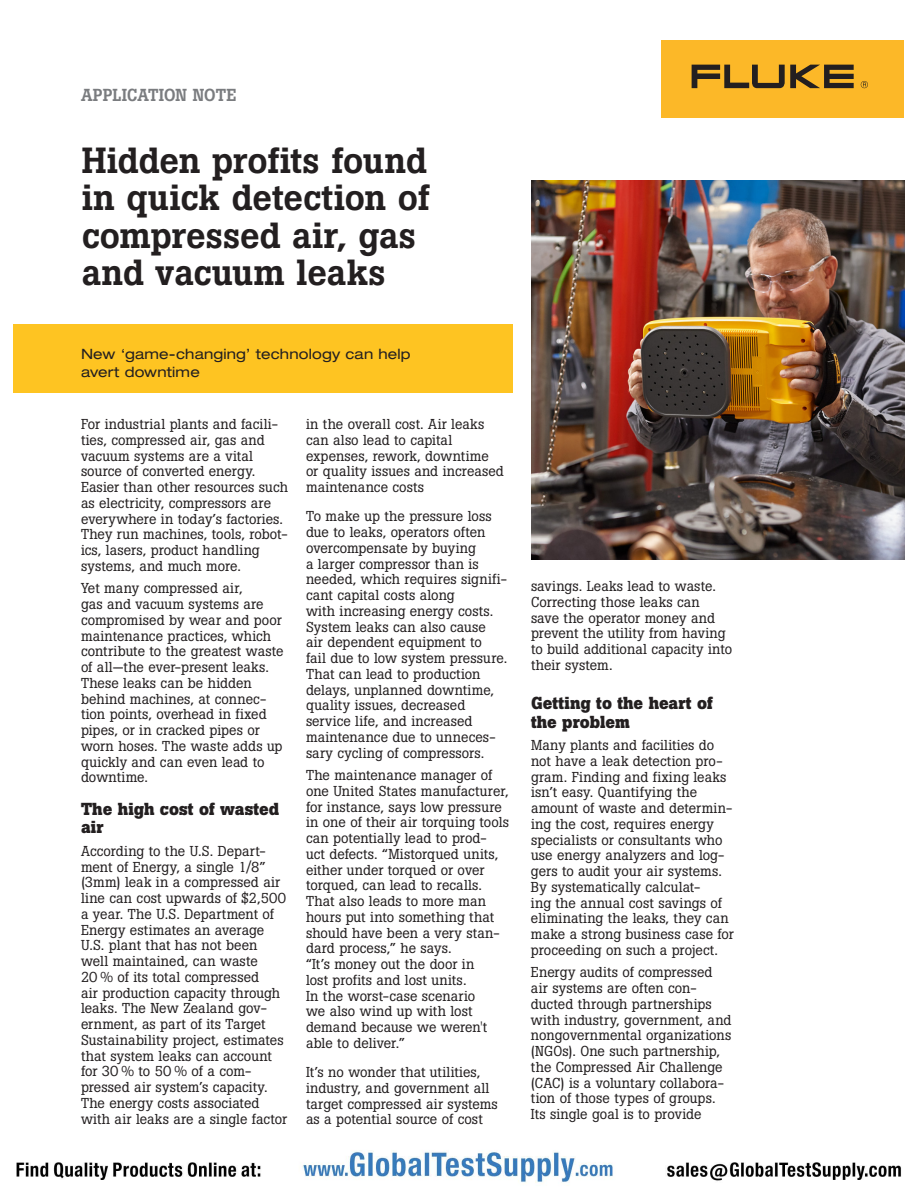
<style>
.page{position:relative;width:918px;height:1188px;background:#fff}
.page>*{position:absolute;margin:0;border:0;box-sizing:border-box;transform-origin:0 0}
.Headline{font:500 36px/37.5px "Boton Pro";letter-spacing:-.005em;color:#231f20}
.Body-no_indent{font:700 17.25px/18.8px "Boton Pro";color:#231f20}
.Document_title{font:500 17.25px "Boton Pro";letter-spacing:.005em;color:#7a7c7f}
.Body-no_indent-2{font:14.25px/15.8px "Boton Pro";letter-spacing:.005em;color:#231f20}
.Subhead_1{font:14.25px/15.8px "Boton Pro";letter-spacing:.005em;color:#231f20}
.Intro_body{font:expanded 14.25px/18px "Helvetica Neue LT Pro";letter-spacing:.01em;color:#231f20}
</style>
<div class="page">
<div style="left:14px;top:324px;width:499px;height:68px;background:#fec422"></div>
<img style="left:531px;top:180px;width:373px;height:379px">
<div style="left:662px;top:40px;width:242px;height:78px;background:#fcb828"></div>
<svg style="left:692px;top:65px;width:162px;height:23px"></svg>
<svg style="left:861px;top:81px;width:7px;height:7px"></svg>
<img style="left:16px;top:1150px;width:885px;height:33px">
<p class="Document_title" style="left:81px;top:84px;width:157px">APPLICATION NOTE</p>
<p class="Headline" style="left:82px;top:141px;width:349px">Hidden profits found in quick detection of compressed air, gas and vacuum leaks</p>
<p class="Intro_body" style="left:81px;top:345px;width:331px">New ‘game-changing’ technology can help avert downtime</p>
<p class="Body-no_indent-2" style="left:81px;top:416px;width:208px">For industrial plants and facili&shy;ties, compressed air, gas and vacuum systems are a vital source of converted energy.<br>Easier than other resources such as electricity, compressors are everywhere in today’s factories.<br>They run machines, tools, robot&shy;ics, lasers, product handling systems, and much more.</p>
<p class="Body-no_indent-2" style="left:81px;top:581px;width:204px">Yet many compressed air,<br>gas and vacuum systems are compromised by wear and poor maintenance practices, which contribute to the greatest waste of all—the ever-present leaks.<br>These leaks can be hidden behind machines, at connec&shy;tion points, overhead in fixed pipes, or in cracked pipes or worn hoses. The waste adds up quickly and can even lead to downtime.</p>
<p class="Body-no_indent" style="left:81px;top:799px;width:200px">The high cost of wasted air</p>
<p class="Body-no_indent-2" style="left:81px;top:843px;width:208px">According to the U.S. Depart&shy;ment of Energy, a single 1/8” (3mm) leak in a compressed air line can cost upwards of $2,500 a year. The U.S. Department of<br>Energy estimates an average<br>U.S. plant that has not been well maintained, can waste<br>20 % of its total compressed<br>air production capacity through leaks. The New Zealand gov&shy;ernment, as part of its Target<br>Sustainability project, estimates that system leaks can account for 30 % to 50 % of a com&shy;pressed air system’s capacity.<br>The energy costs associated with air leaks are a single factor</p>
<p class="Body-no_indent-2" style="left:306px;top:416px;width:199px">in the overall cost. Air leaks can also lead to capital expenses, rework, downtime or quality issues and increased maintenance costs</p>
<p class="Body-no_indent-2" style="left:306px;top:509px;width:203px">To make up the pressure loss due to leaks, operators often overcompensate by buying<br>a larger compressor than is needed, which requires signifi&shy;cant capital costs along<br>with increasing energy costs.<br>System leaks can also cause<br>air dependent equipment to<br>fail due to low system pressure.<br>That can lead to production delays, unplanned downtime, quality issues, decreased service life, and increased maintenance due to unneces&shy;sary cycling of compressors.</p>
<p class="Body-no_indent-2" style="left:306px;top:767px;width:205px">The maintenance manager of one United States manufacturer, for instance, says low pressure in one of their air torquing tools can potentially lead to prod&shy;uct defects. “Mistorqued units, either under torqued or over torqued, can lead to recalls.<br>That also leads to more man hours put into something that should have been a very stan&shy;dard process,” he says.<br>“It’s money out the door in<br>lost profits and lost units.<br>In the worst-case scenario<br>we also wind up with lost demand because we weren't able to deliver.”</p>
<p class="Body-no_indent-2" style="left:306px;top:1064px;width:193px">It’s no wonder that utilities, industry, and government all target compressed air systems as a potential source of cost</p>
<p class="Body-no_indent-2" style="left:531px;top:578px;width:203px">savings. Leaks lead to waste.<br>Correcting those leaks can<br>save the operator money and prevent the utility from having to build additional capacity into their system.</p>
<p class="Body-no_indent" style="left:531px;top:694px;width:183px">Getting to the heart of the problem</p>
<p class="Subhead_1" style="left:531px;top:737px;width:204px">Many plants and facilities do not have a leak detection pro&shy;gram. Finding and fixing leaks isn’t easy. Quantifying the amount of waste and determin&shy;ing the cost, requires energy specialists or consultants who use energy analyzers and log&shy;gers to audit your air systems.<br>By systematically calculat-<br>ing the annual cost savings of eliminating the leaks, they can make a strong business case for proceeding on such a project.</p>
<p class="Subhead_1" style="left:531px;top:965px;width:202px">Energy audits of compressed air systems are often con&shy;ducted through partnerships with industry, government, and nongovernmental organizations (NGOs). One such partnership, the Compressed Air Challenge (CAC) is a voluntary collabora&shy;tion of those types of groups.<br>Its single goal is to provide</p>
</div>
